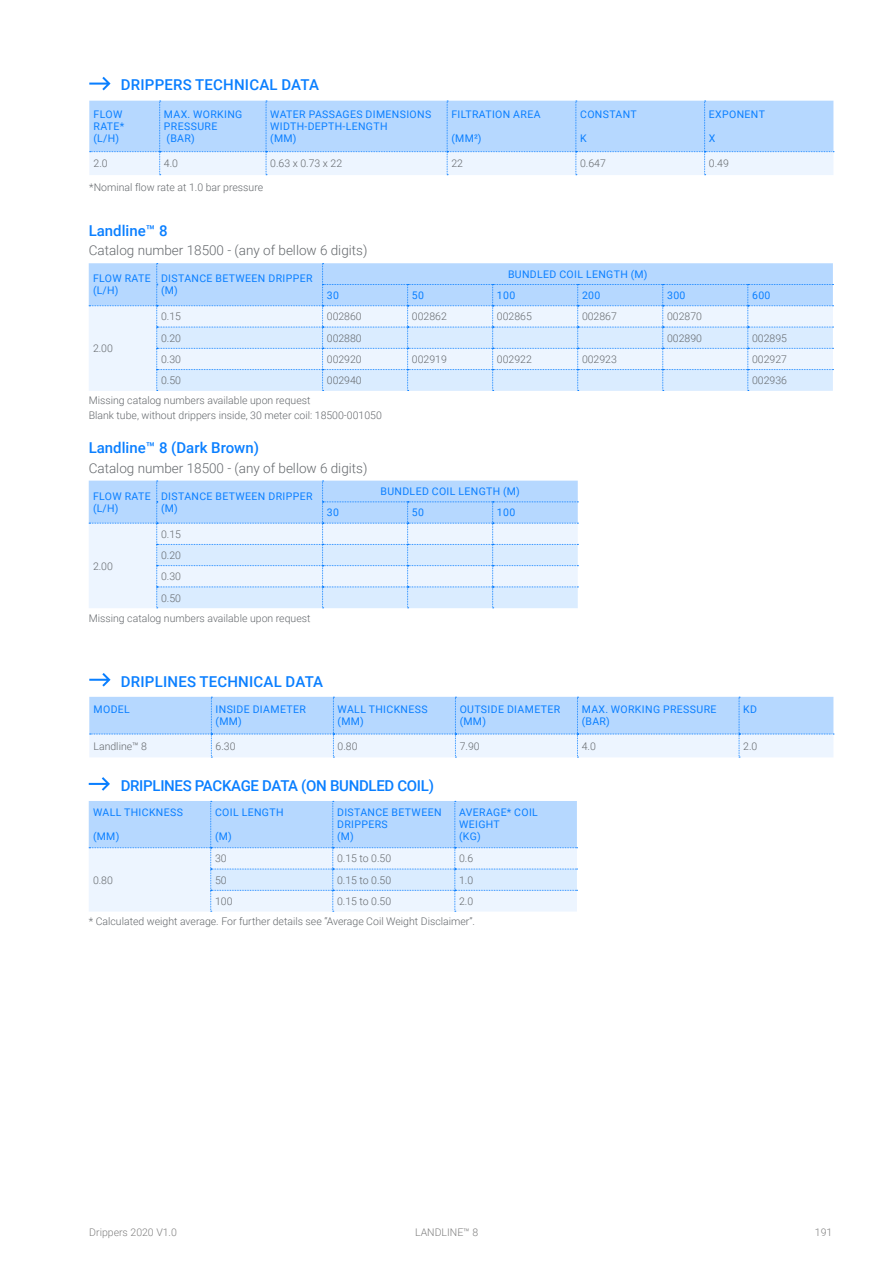
<style>
.page{position:relative;width:893px;height:1263px;background:#fff}
.page>*{position:absolute;margin:0;border:0;box-sizing:border-box;transform-origin:0 0}
.t1{font:500 15px "Roboto";color:#0a7fff}
.t2{font:500 15px "Roboto";letter-spacing:-.02em;color:#0a7fff}
.t3{font:300 13.5px "Roboto";color:#64686c}
.t4{font:300 10.5px/21.3px "Roboto";color:#64686c}
.t5{font:10.5px/12px "Roboto";letter-spacing:.035em;color:#0a7fff}
.t6{font:300 10.5px "Roboto";color:#808080}
</style>
<div class="page">
<svg style="left:89px;top:263px;width:744px;height:128px"></svg>
<svg style="left:89px;top:481px;width:489px;height:127px"></svg>
<svg style="left:89px;top:777px;width:21px;height:14px"></svg>
<svg style="left:89px;top:801px;width:488px;height:111px"></svg>
<svg style="left:89px;top:673px;width:22px;height:13px"></svg>
<svg style="left:89px;top:697px;width:745px;height:61px"></svg>
<svg style="left:89px;top:77px;width:22px;height:13px"></svg>
<svg style="left:89px;top:101px;width:745px;height:74px"></svg>
<h1 class="t1" style="left:121px;top:75px;width:200px">DRIPPERS TECHNICAL DATA</h1>
<p class="t5" style="left:94px;top:108px;width:32px">FLOW<br>RATE* (L/H)</p>
<p class="t5" style="left:164px;top:108px;width:80px">MAX. WORKING<br>PRESSURE (BAR)</p>
<p class="t5" style="left:270px;top:108px;width:163px">WATER PASSAGES DIMENSIONS<br>WIDTH-DEPTH-LENGTH<br>(MM)</p>
<p class="t5" style="left:451px;top:108px;width:91px">FILTRATION AREA</p>
<p class="t5" style="left:451px;top:132px;width:32px">(MM²)</p>
<p class="t5" style="left:580px;top:108px;width:58px">CONSTANT</p>
<p class="t5" style="left:580px;top:132px;width:8px">K</p>
<p class="t5" style="left:709px;top:108px;width:58px">EXPONENT</p>
<p class="t5" style="left:709px;top:132px;width:8px">X</p>
<p class="t4" style="left:94px;top:153px;width:16px">2.0</p>
<p class="t4" style="left:164px;top:153px;width:16px">4.0</p>
<p class="t4" style="left:270px;top:153px;width:73px">0.63 x 0.73 x 22</p>
<p class="t4" style="left:451px;top:153px;width:13px">22</p>
<p class="t4" style="left:580px;top:153px;width:27px">0.647</p>
<p class="t4" style="left:709px;top:153px;width:21px">0.49</p>
<p class="t4" style="left:89px;top:176px;width:175px">*Nominal flow rate at 1.0 bar pressure</p>
<h1 class="t1" style="left:89px;top:220px;width:80px">Landline™ 8</h1>
<p class="t3" style="left:89px;top:241px;width:280px">Catalog number 18500 - (any of bellow 6 digits)</p>
<p class="t5" style="left:93px;top:272px;width:59px">FLOW RATE (L/H)</p>
<p class="t5" style="left:161px;top:272px;width:153px">DISTANCE BETWEEN DRIPPER (M)</p>
<p class="t5" style="left:508px;top:268px;width:141px">BUNDLED COIL LENGTH (M)</p>
<p class="t5" style="left:327px;top:289px;width:14px">30</p>
<p class="t5" style="left:412px;top:289px;width:14px">50</p>
<p class="t5" style="left:497px;top:289px;width:20px">100</p>
<p class="t5" style="left:582px;top:289px;width:20px">200</p>
<p class="t5" style="left:667px;top:289px;width:20px">300</p>
<p class="t5" style="left:752px;top:289px;width:20px">600</p>
<p class="t4" style="left:161px;top:306px;width:21px">0.15</p>
<p class="t4" style="left:327px;top:306px;width:36px">002860</p>
<p class="t4" style="left:412px;top:306px;width:36px">002862</p>
<p class="t4" style="left:497px;top:306px;width:36px">002865</p>
<p class="t4" style="left:582px;top:306px;width:36px">002867</p>
<p class="t4" style="left:667px;top:306px;width:36px">002870</p>
<p class="t4" style="left:161px;top:327px;width:21px">0.20</p>
<p class="t4" style="left:327px;top:327px;width:36px">002880</p>
<p class="t4" style="left:667px;top:327px;width:36px">002890</p>
<p class="t4" style="left:752px;top:327px;width:36px">002895</p>
<p class="t4" style="left:161px;top:348px;width:21px">0.30</p>
<p class="t4" style="left:327px;top:348px;width:36px">002920</p>
<p class="t4" style="left:412px;top:348px;width:36px">002919</p>
<p class="t4" style="left:497px;top:348px;width:36px">002922</p>
<p class="t4" style="left:582px;top:348px;width:36px">002923</p>
<p class="t4" style="left:752px;top:348px;width:36px">002927</p>
<p class="t4" style="left:161px;top:369px;width:21px">0.50</p>
<p class="t4" style="left:327px;top:369px;width:36px">002940</p>
<p class="t4" style="left:752px;top:369px;width:36px">002936</p>
<p class="t4" style="left:89px;top:393px;width:295px;line-height:15px">Missing catalog numbers available upon request<br>Blank tube, without drippers inside, 30 meter coil: 18500-001050</p>
<h1 class="t1" style="left:89px;top:437px;width:172px">Landline™ 8 (Dark Brown)</h1>
<p class="t3" style="left:89px;top:458px;width:280px">Catalog number 18500 - (any of bellow 6 digits)</p>
<p class="t5" style="left:93px;top:490px;width:59px">FLOW RATE (L/H)</p>
<p class="t5" style="left:161px;top:490px;width:153px">DISTANCE BETWEEN DRIPPER (M)</p>
<p class="t4" style="left:93px;top:337px;width:21px">2.00</p>
<p class="t5" style="left:380px;top:485px;width:141px">BUNDLED COIL LENGTH (M)</p>
<p class="t5" style="left:327px;top:506px;width:14px">30</p>
<p class="t5" style="left:412px;top:506px;width:14px">50</p>
<p class="t5" style="left:497px;top:506px;width:20px">100</p>
<p class="t4" style="left:161px;top:523px;width:21px;text-align:justify">0.15<br>0.20<br>0.30<br>0.50</p>
<p class="t4" style="left:89px;top:607px;width:223px">Missing catalog numbers available upon request</p>
<p class="t4" style="left:93px;top:555px;width:21px">2.00</p>
<h1 class="t1" style="left:121px;top:671px;width:204px">DRIPLINES TECHNICAL DATA</h1>
<p class="t5" style="left:94px;top:703px;width:38px">MODEL</p>
<p class="t5" style="left:216px;top:703px;width:92px">INSIDE DIAMETER (MM)</p>
<p class="t5" style="left:338px;top:703px;width:91px">WALL THICKNESS (MM)</p>
<p class="t5" style="left:460px;top:703px;width:102px">OUTSIDE DIAMETER (MM)</p>
<p class="t5" style="left:582px;top:703px;width:136px">MAX. WORKING PRESSURE (BAR)</p>
<p class="t5" style="left:743px;top:703px;width:15px">KD</p>
<p class="t4" style="left:94px;top:735px;width:55px">Landline™ 8</p>
<p class="t4" style="left:216px;top:735px;width:21px">6.30</p>
<p class="t4" style="left:338px;top:735px;width:21px">0.80</p>
<p class="t4" style="left:460px;top:735px;width:21px">7.90</p>
<p class="t4" style="left:582px;top:735px;width:16px">4.0</p>
<p class="t4" style="left:743px;top:735px;width:16px">2.0</p>
<h1 class="t2" style="left:121px;top:775px;width:315px">DRIPLINES PACKAGE DATA (ON BUNDLED COIL)</h1>
<p class="t5" style="left:93px;top:806px;width:91px">WALL THICKNESS</p>
<p class="t5" style="left:93px;top:830px;width:28px">(MM)</p>
<p class="t5" style="left:215px;top:806px;width:70px">COIL LENGTH</p>
<p class="t5" style="left:215px;top:830px;width:18px">(M)</p>
<p class="t5" style="left:337px;top:806px;width:106px">DISTANCE BETWEEN<br>DRIPPERS<br>(M)</p>
<p class="t5" style="left:459px;top:806px;width:80px">AVERAGE* COIL<br>WEIGHT<br>(KG)</p>
<p class="t4" style="left:215px;top:847px;width:13px">30</p>
<p class="t4" style="left:337px;top:847px;width:56px">0.15 to 0.50</p>
<p class="t4" style="left:459px;top:847px;width:16px">0.6</p>
<p class="t4" style="left:215px;top:869px;width:13px">50</p>
<p class="t4" style="left:337px;top:869px;width:56px">0.15 to 0.50</p>
<p class="t4" style="left:459px;top:869px;width:16px">1.0</p>
<p class="t4" style="left:215px;top:890px;width:19px">100</p>
<p class="t4" style="left:337px;top:890px;width:56px">0.15 to 0.50</p>
<p class="t4" style="left:93px;top:869px;width:21px">0.80</p>
<p class="t4" style="left:89px;top:891px;width:388px;line-height:20.2px;text-align:right">2.0<br>* Calculated weight average. For further details see “Average Coil Weight Disclaimer”.</p>
<p class="t6" style="left:89px;top:1225px;width:89px">Drippers 2020 V1.0</p>
<p class="t6" style="left:415px;top:1225px;width:65px">LANDLINE™ 8</p>
<p class="t6" style="left:815px;top:1225px;width:19px">191</p>
</div>
